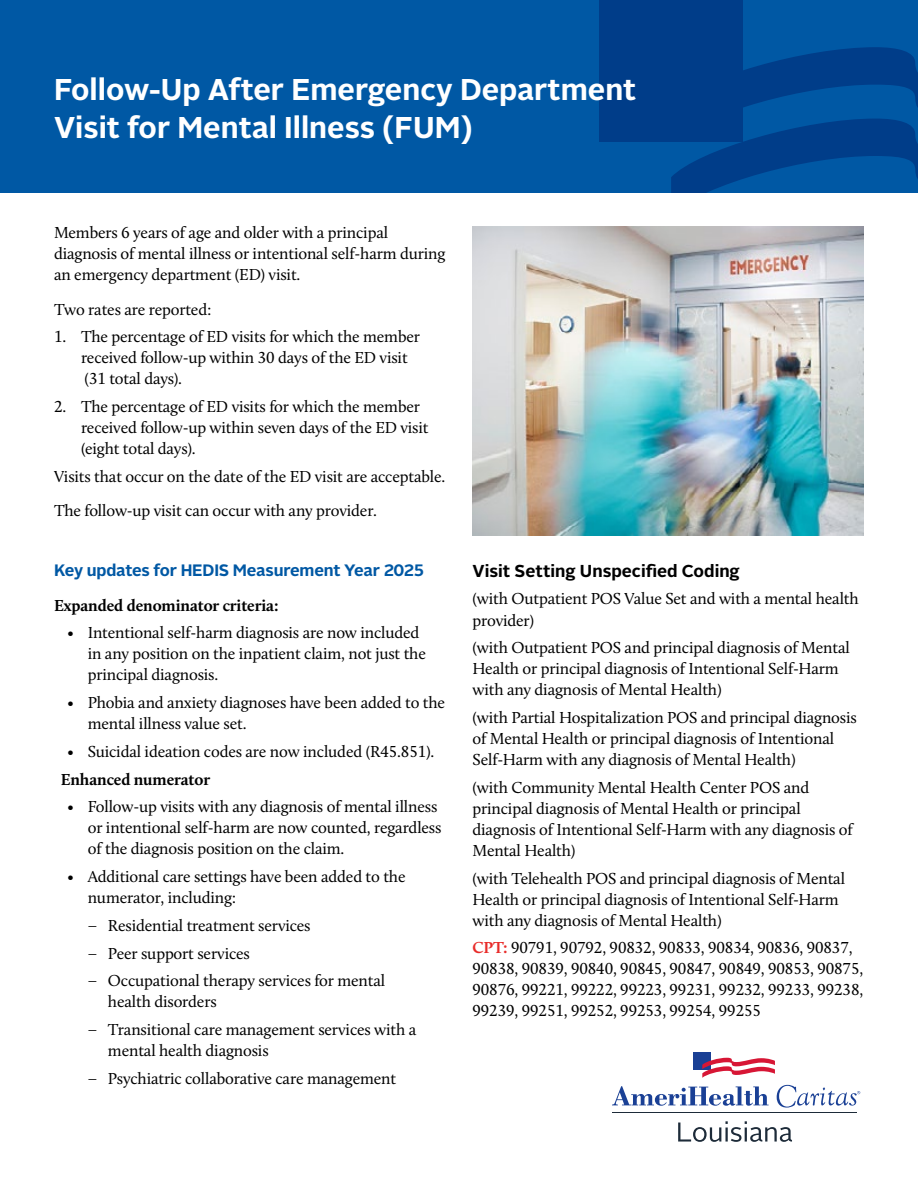
<style>
.page{position:relative;width:918px;height:1188px;background:#fff}
.page>*{position:absolute;margin:0;border:0;box-sizing:border-box;transform-origin:0 0}
.t1{font:700 30px/37.5px "Alright Sans";color:#fff}
.Topic_Header{font:700 17.25px "Alright Sans";color:#000}
.Body_Copy{font:16.5px/21px "Calluna";letter-spacing:-.01em;color:#000}
.In_Parens_listing{font:16.5px/21px "Calluna";letter-spacing:-.01em;color:#000}
.Body_Copy-2{font:700 16.5px "Alright Sans";letter-spacing:-.01em;color:#0058a4}
.Body_Copy-3{font:700 16.5px "Calluna";letter-spacing:-.01em;color:#000}
.Bullets{font:700 16.5px "Calluna";letter-spacing:-.01em;color:#000}
.s1{font-family:"Alright Sans";font-weight:300}
.s2{font-weight:700;color:#e82c2a}
</style>
<div class="page">
<div style="left:0;top:0;width:918px;height:192px;background:#0058a4"></div>
<div style="left:600px;top:0;width:143px;height:142px;background:#003d89"></div>
<svg style="left:671px;top:47px;width:247px;height:145px"></svg>
<svg style="left:612px;top:1086px;width:157px;height:20px"></svg>
<svg style="left:678px;top:1121px;width:114px;height:21px"></svg>
<hr style="left:612px;top:1113px;width:245px;height:1px;background:#1d2b39">
<div style="left:694px;top:1052px;width:17px;height:17px;background:#1a4095"></div>
<svg style="left:702px;top:1058px;width:73px;height:20px"></svg>
<svg style="left:777px;top:1085px;width:83px;height:23px"></svg>
<img style="left:472px;top:227px;width:392px;height:309px">
<p class="t1" style="left:54px;top:71px;width:584px">Follow-Up After Emergency Department<br>Visit for Mental Illness (FUM)</p>
<p class="Body_Copy" style="left:54px;top:222px;width:393px">Members 6 years of age and older with a principal diagnosis of mental illness or intentional self-harm during an emergency department (ED) visit.</p>
<p class="Body_Copy" style="left:54px;top:298px;width:159px">Two rates are reported:</p>
<p class="Body_Copy" style="left:81px;top:326px;width:341px;text-indent:-27px">1. The percentage of ED visits for which the member received follow-up within 30 days of the ED visit (31 total days).</p>
<p class="Body_Copy" style="left:81px;top:396px;width:349px;text-indent:-27px">2. The percentage of ED visits for which the member received follow-up within seven days of the ED visit (eight total days).</p>
<p class="Body_Copy" style="left:54px;top:466px;width:393px">Visits that occur on the date of the ED visit are acceptable.</p>
<p class="Body_Copy" style="left:54px;top:500px;width:324px">The follow-up visit can occur with any provider.</p>
<p class="Body_Copy-2" style="left:54px;top:559px;width:372px">Key updates for HEDIS Measurement Year 2025</p>
<p class="Body_Copy-3" style="left:54px;top:595px;width:226px">Expanded denominator criteria:</p>
<p class="Body_Copy" style="left:88px;top:622px;width:340px;text-indent:-20px">• Intentional self-harm diagnosis are now included in any position on the inpatient claim, not just the principal diagnosis.</p>
<p class="Body_Copy" style="left:88px;top:692px;width:359px;text-indent:-20px">• Phobia and anxiety diagnoses have been added to the mental illness value set.</p>
<p class="Body_Copy" style="left:68px;top:741px;width:369px">• Suicidal ideation codes are now included (R45.851).</p>
<p class="Bullets" style="left:61px;top:769px;width:151px">Enhanced numerator</p>
<p class="Body_Copy" style="left:88px;top:796px;width:355px;text-indent:-20px">• Follow-up visits with any diagnosis of mental illness or intentional self-harm are now counted, regardless of the diagnosis position on the claim.</p>
<p class="Body_Copy" style="left:88px;top:866px;width:319px;text-indent:-20px">• Additional care settings have been added to the numerator, including:</p>
<p class="Body_Copy" style="left:88px;top:915px;width:224px"><span class="s1">͞</span> Residential treatment services</p>
<p class="Body_Copy" style="left:88px;top:942px;width:164px"><span class="s1">͞</span> Peer support services</p>
<p class="Body_Copy" style="left:108px;top:970px;width:279px;text-indent:-20px"><span class="s1">͞</span> Occupational therapy services for mental health disorders</p>
<p class="Body_Copy" style="left:108px;top:1019px;width:310px;text-indent:-20px"><span class="s1">͞</span> Transitional care management services with a mental health diagnosis</p>
<p class="Body_Copy" style="left:88px;top:1068px;width:310px"><span class="s1">͞</span> Psychiatric collaborative care management</p>
<p class="Topic_Header" style="left:472px;top:559px;width:269px">Visit Setting Unspecified Coding</p>
<p class="In_Parens_listing" style="left:472px;top:588px;width:388px">(with Outpatient POS Value Set and with a mental health provider)</p>
<p class="In_Parens_listing" style="left:472px;top:637px;width:379px">(with Outpatient POS and principal diagnosis of Mental<br>Health or principal diagnosis of Intentional Self-Harm with any diagnosis of Mental Health)</p>
<p class="In_Parens_listing" style="left:472px;top:707px;width:386px">(with Partial Hospitalization POS and principal diagnosis of Mental Health or principal diagnosis of Intentional<br>Self-Harm with any diagnosis of Mental Health)</p>
<p class="In_Parens_listing" style="left:472px;top:777px;width:382px">(with Community Mental Health Center POS and principal diagnosis of Mental Health or principal diagnosis of Intentional Self-Harm with any diagnosis of Mental Health)</p>
<p class="In_Parens_listing" style="left:472px;top:867px;width:374px">(with Telehealth POS and principal diagnosis of Mental<br>Health or principal diagnosis of Intentional Self-Harm with any diagnosis of Mental Health)</p>
<p class="Body_Copy" style="left:472px;top:937px;width:392px"><span class="s2">CPT:</span> 90791, 90792, 90832, 90833, 90834, 90836, 90837, 90838, 90839, 90840, 90845, 90847, 90849, 90853, 90875, 90876, 99221, 99222, 99223, 99231, 99232, 99233, 99238, 99239, 99251, 99252, 99253, 99254, 99255</p>
</div>
